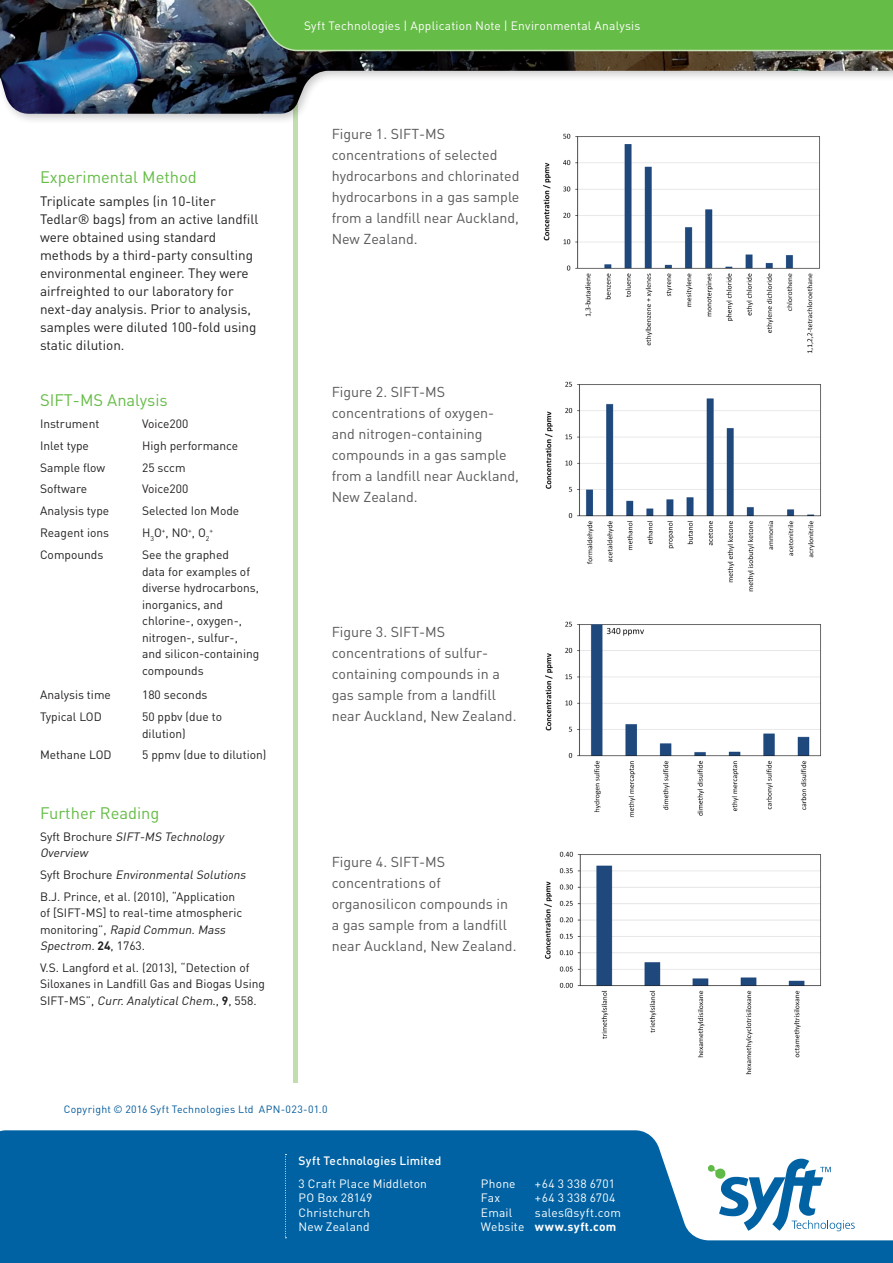
<style>
.page{position:relative;width:893px;height:1263px;background:#fff}
.page>*{position:absolute;margin:0;border:0;box-sizing:border-box;transform-origin:0 0}
.t1{font:16.5px "DIN";color:#65bc46}
.t2{font:14.25px/21px "DIN";color:#57585a}
.t3{font:13.5px/18px "DIN";color:#231f20}
.t4{font:12px/16.5px "DIN";color:#231f20}
.t5{font:12px/14.4px "DIN";letter-spacing:.015em;color:#fff}
.t6{font:italic 12px/16.5px "DIN";color:#231f20}
.t7{font:500 12px "DIN";letter-spacing:.015em;color:#fff}
.t8{font:12px "DIN";letter-spacing:.035em;color:#fff}
.t9{font:12px "DIN";letter-spacing:.04em;color:#fff}
.t10{font:10.5px "DIN";letter-spacing:.02em;color:#00599a}
.t11{font:7.05px "DIN";color:#231f20}
.s1{font-style:normal}
.s2{font-style:italic}
.s3{font-weight:700}
</style>
<div class="page">
<svg style="left:0;top:1130px;width:893px;height:133px;background:#2176ae"></svg>
<svg style="left:708px;top:1159px;width:147px;height:72px"></svg>
<svg style="left:285px;top:1154px;width:1px;height:84px"></svg>
<div style="left:293px;top:0;width:5px;height:1082px;background:#c1dfae"></div>
<div style="left:0;top:0;width:893px;height:125px;background:#231f20;opacity:.25"></div>
<img style="left:0;top:52px;width:893px;height:62px">
<svg style="left:0;top:0;width:893px;height:52px;background:#5c9a4d"></svg>
<img style="left:543px;top:133px;width:277px;height:220px">
<img style="left:545px;top:381px;width:276px;height:211px">
<img style="left:545px;top:621px;width:276px;height:196px">
<img style="left:544px;top:851px;width:277px;height:224px">
<h1 class="t1" style="left:40px;top:167px;width:158px">Experimental Method</h1>
<p class="t3" style="left:40px;top:192px;width:220px">Triplicate samples (in 10-liter Tedlar® bags) from an active landfill were obtained using standard methods by a third-party consulting environmental engineer. They were airfreighted to our laboratory for next-day analysis. Prior to analysis, samples were diluted 100-fold using static dilution.</p>
<h1 class="t1" style="left:40px;top:390px;width:129px">SIFT-MS Analysis</h1>
<p class="t4" style="left:40px;top:415px;width:61px">Instrument</p>
<p class="t4" style="left:142px;top:415px;width:48px">Voice200</p>
<p class="t4" style="left:40px;top:437px;width:50px">Inlet type</p>
<p class="t4" style="left:142px;top:437px;width:98px">High performance</p>
<p class="t4" style="left:40px;top:459px;width:67px">Sample flow</p>
<p class="t4" style="left:142px;top:459px;width:45px">25 sccm</p>
<p class="t4" style="left:40px;top:481px;width:49px">Software</p>
<p class="t4" style="left:142px;top:481px;width:48px">Voice200</p>
<p class="t4" style="left:40px;top:502px;width:71px">Analysis type</p>
<p class="t4" style="left:142px;top:502px;width:99px">Selected Ion Mode</p>
<p class="t4" style="left:40px;top:524px;width:71px">Reagent ions</p>
<p class="t4" style="left:142px;top:524px;width:69px">H<sub>3</sub>O<sup>+</sup>, NO<sup>+</sup>, O<sub>2</sub></p>
<p class="t11" style="left:210px;top:526px;width:5px">+</p>
<p class="t4" style="left:40px;top:546px;width:65px">Compounds</p>
<p class="t4" style="left:142px;top:546px;width:119px">See the graphed<br>data for examples of diverse hydrocarbons, inorganics, and chlorine-, oxygen-, nitrogen-, sulfur-, and silicon-containing compounds</p>
<p class="t4" style="left:40px;top:687px;width:72px">Analysis time</p>
<p class="t4" style="left:142px;top:687px;width:67px">180 seconds</p>
<p class="t4" style="left:40px;top:708px;width:63px">Typical LOD</p>
<p class="t4" style="left:142px;top:708px;width:81px">50 ppbv (due to dilution)</p>
<p class="t4" style="left:40px;top:747px;width:73px">Methane LOD</p>
<p class="t4" style="left:142px;top:747px;width:126px">5 ppmv (due to dilution)</p>
<h1 class="t1" style="left:40px;top:803px;width:121px">Further Reading</h1>
<p class="t6" style="left:40px;top:828px;width:188px"><span class="s1">Syft B ro c h u re</span> SIFT-MS Technology<br>Overview</p>
<p class="t4" style="left:40px;top:863px;width:210px;line-height:21.8px">Syft B ro c h u re <span class="s2">EnvironmentalSolutions<br></span>B.J. Prince, et al. (2010), “Application</p>
<p class="t4" style="left:40px;top:904px;width:204px">of [SIFT-MS] to real-time atmospheric m o n i to ri n g ” , <span class="s2">Rapid Commun.Mass<br>Spectrom.</span><span class="s3">24</span> , 1 7 63 .</p>
<p class="t4" style="left:40px;top:959px;width:226px">V.S. Langford et al. (2013), “Detection of<br>Siloxanes in Landfill Gas and Biogas Using<br>S I FT- M S ” , <span class="s2">Curr.AnalyticalChem</span>. , <span class="s3">9</span> , 5 58 .</p>
<p class="t5" style="left:304px;top:18px;width:338px">Syft Technologies | Application Note | Environmental Analysis</p>
<p class="t2" style="left:332px;top:123px;width:189px">Figure 1. SIFT-MS concentrations of selected hydrocarbons and chlorinated hydrocarbons in a gas sample from a landfill near Auckland,<br>New Zealand.</p>
<p class="t2" style="left:332px;top:381px;width:189px">Figure 2. SIFT-MS concentrations of oxygen&shy;and nitrogen-containing compounds in a gas sample from a landfill near Auckland,<br>New Zealand.</p>
<p class="t2" style="left:332px;top:621px;width:186px">Figure 3. SIFT-MS concentrations of sulfur&shy;containing compounds in a gas sample from a landfill near Auckland, New Zealand.</p>
<p class="t2" style="left:332px;top:851px;width:186px">Figure 4. SIFT-MS concentrations of organosilicon compounds in a gas sample from a landfill near Auckland, New Zealand.</p>
<p class="t10" style="left:64px;top:1102px;width:265px">Copyright © 2016 Syft Technologies Ltd APN-023-01.0</p>
<p class="t7" style="left:299px;top:1153px;width:144px">Syft Technologies Limited</p>
<p class="t5" style="left:299px;top:1176px;width:130px">3 Craft Place Middleton<br>PO Box 28149<br>Christchurch<br>New Zealand</p>
<p class="t5" style="left:481px;top:1176px;width:36px">Phone</p>
<p class="t8" style="left:535px;top:1176px;width:81px">+64 3 338 6701</p>
<p class="t5" style="left:481px;top:1190px;width:21px">Fax</p>
<p class="t9" style="left:535px;top:1190px;width:82px">+64 3 338 6704</p>
<p class="t5" style="left:481px;top:1205px;width:33px">Email</p>
<p class="t5" style="left:481px;top:1205px;width:141px;text-indent:54px">sales@syft.com<br>Website <span class="s3">www.syft.com</span></p>
</div>
